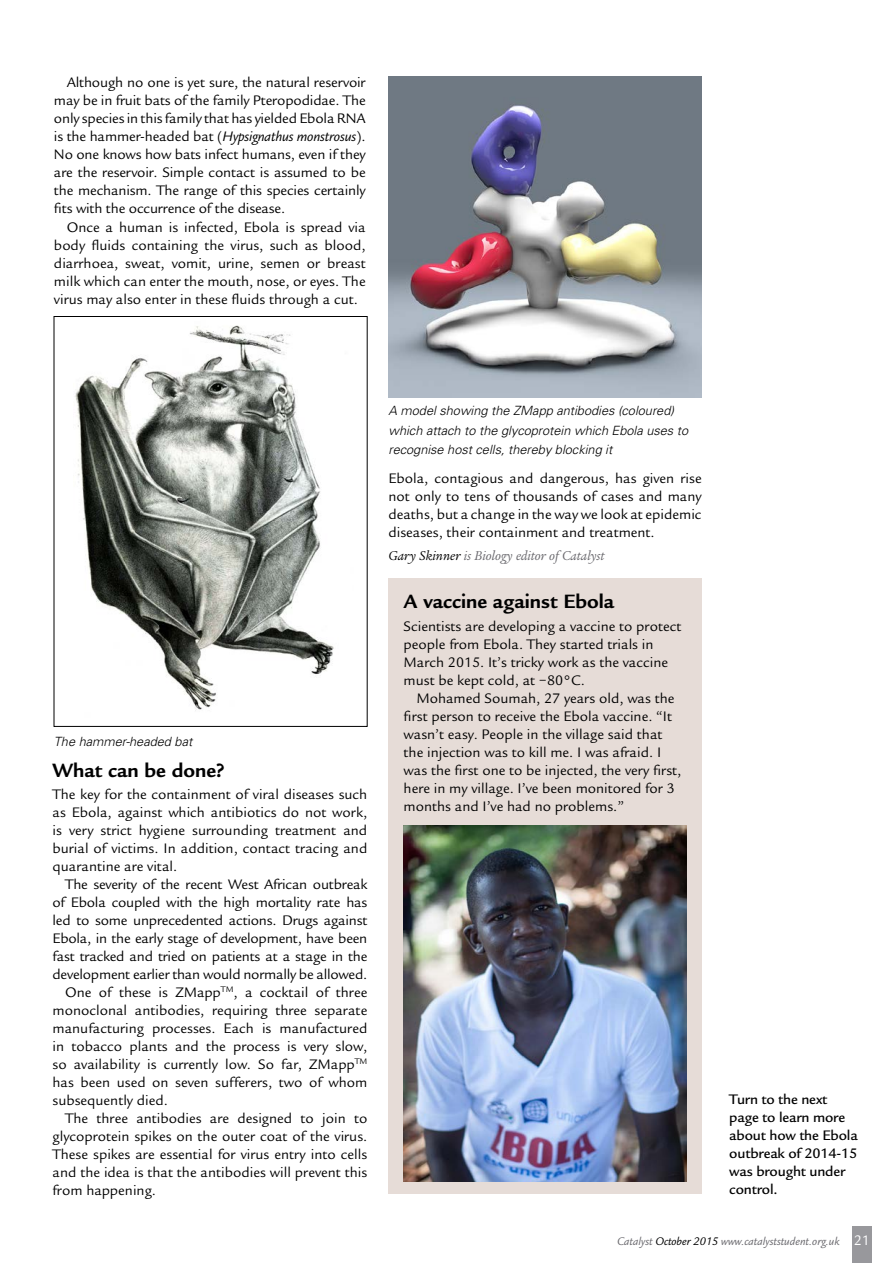
<style>
.page{position:relative;width:893px;height:1263px;background:#fff}
.page>*{position:absolute;margin:0;border:0;box-sizing:border-box;transform-origin:0 0}
.t1{font:700 21px "Legacy Sans";color:#000}
.t2{font:15px/18px "Legacy Sans";color:#000;text-align:justify}
.t3{font:500 15px/18px "Legacy Sans";letter-spacing:-.01em;color:#000}
.t4{font:italic 13.95px "Legacy Ser ITC";color:#68676c}
.t5{font:italic 300 12.75px/19.5px "Univers";color:#000}
.t6{font:italic 12px "Legacy Sans";color:#68676c}
.s1{font-style:italic}
.s2{color:#000}
.s3{font-style:normal;font-size:15px;color:#fff}
</style>
<div class="page">
<div style="left:852px;top:1226px;width:20px;height:37px;background:#98989c"></div>
<img style="left:75px;top:325px;width:259px;height:386px">
<img style="left:388px;top:77px;width:314px;height:320px">
<div style="left:388px;top:578px;width:314px;height:616px;background:#e6dcd7"></div>
<img style="left:404px;top:826px;width:283px;height:355px">
<p class="t2" style="left:54px;top:74px;width:313px;text-indent:13px">Although no one is yet sure, the natural reservoir may be in fruit bats of the family Pteropodidae. The only species in this family that has yielded Ebola RNA is the hammer-headed bat (<span class="s1">Hypsignathus monstrosus</span>).<br>No one knows how bats infect humans, even if they are the reservoir. Simple contact is assumed to be the mechanism. The range of this species certainly fits with the occurrence of the disease.</p>
<p class="t2" style="left:54px;top:218px;width:313px;text-indent:13px">Once a human is infected, Ebola is spread via body fluids containing the virus, such as blood, diarrhoea, sweat, vomit, urine, semen or breast milk which can enter the mouth, nose, or eyes. The virus may also enter in these fluids through a cut.</p>
<p class="t5" style="left:54px;top:731px;width:140px">The hammer-headed bat</p>
<h1 class="t1" style="left:53px;top:758px;width:174px">What can be done?</h1>
<p class="t2" style="left:53px;top:785px;width:316px">The key for the containment of viral diseases such as Ebola, against which antibiotics do not work, is very strict hygiene surrounding treatment and burial of victims. In addition, contact tracing and quarantine are vital.</p>
<p class="t2" style="left:65px;top:875px;width:304px">The severity of the recent West African outbreak</p>
<p class="t2" style="left:53px;top:893px;width:316px">of Ebola coupled with the high mortality rate has</p>
<p class="t2" style="left:53px;top:911px;width:316px">led to some unprecedented actions. Drugs against</p>
<p class="t2" style="left:53px;top:929px;width:316px">Ebola, in the early stage of development, have been</p>
<p class="t2" style="left:53px;top:947px;width:316px">fast tracked and tried on patients at a stage in the</p>
<p class="t2" style="left:53px;top:965px;width:316px">development earlier than would normally be allowed.</p>
<p class="t2" style="left:65px;top:983px;width:304px">One of these is ZMapp<sup>TM</sup>, a cocktail of three</p>
<p class="t2" style="left:53px;top:1001px;width:316px">monoclonal antibodies, requiring three separate</p>
<p class="t2" style="left:53px;top:1019px;width:316px">manufacturing processes. Each is manufactured</p>
<p class="t2" style="left:53px;top:1037px;width:316px">in tobacco plants and the process is very slow,</p>
<p class="t2" style="left:53px;top:1055px;width:316px">so availability is currently low. So far, ZMapp<sup>TM</sup></p>
<p class="t2" style="left:53px;top:1073px;width:316px">has been used on seven sufferers, two of whom</p>
<p class="t2" style="left:53px;top:1091px;width:117px">subsequently died.</p>
<p class="t2" style="left:65px;top:1109px;width:304px">The three antibodies are designed to join to</p>
<p class="t2" style="left:53px;top:1127px;width:316px">glycoprotein spikes on the outer coat of the virus.</p>
<p class="t2" style="left:53px;top:1145px;width:316px">These spikes are essential for virus entry into cells</p>
<p class="t2" style="left:53px;top:1163px;width:316px">and the idea is that the antibodies will prevent this</p>
<p class="t2" style="left:53px;top:1181px;width:105px">from happening.</p>
<p class="t5" style="left:388px;top:401px;width:301px">A model showing the ZMapp antibodies (coloured) which attach to the glycoprotein which Ebola uses to recognise host cells, thereby blocking it</p>
<p class="t2" style="left:388px;top:470px;width:315px">Ebola, contagious and dangerous, has given rise not only to tens of thousands of cases and many deaths, but a change in the way we look at epidemic diseases, their containment and treatment.</p>
<p class="t4" style="left:388px;top:547px;width:217px"><span class="s2">Gary Skinner</span> is Biology editor of Catalyst</p>
<h1 class="t1" style="left:404px;top:590px;width:212px">A vaccine against Ebola</h1>
<p class="t2" style="left:404px;top:617px;width:279px;text-align:left">Scientists are developing a vaccine to protect people from Ebola. They started trials in March 2015. It’s tricky work as the vaccine must be kept cold, at −80°C.</p>
<p class="t2" style="left:404px;top:689px;width:279px;text-align:left;text-indent:13px">Mohamed Soumah, 27 years old, was the first person to receive the Ebola vaccine. “It wasn’t easy. People in the village said that the injection was to kill me. I was afraid. I was the first one to be injected, the very first, here in my village. I’ve been monitored for 3 months and I’ve had no problems.”</p>
<p class="t3" style="left:729px;top:1090px;width:130px">Turn to the next page to learn more about how the Ebola outbreak of 2014-15 was brought under control.</p>
<p class="t6" style="left:617px;top:1235px;width:254px">Catalyst <span class="s2">October 2015</span> www.catalyststudent.org.uk <span class="s3">21</span></p>
</div>
